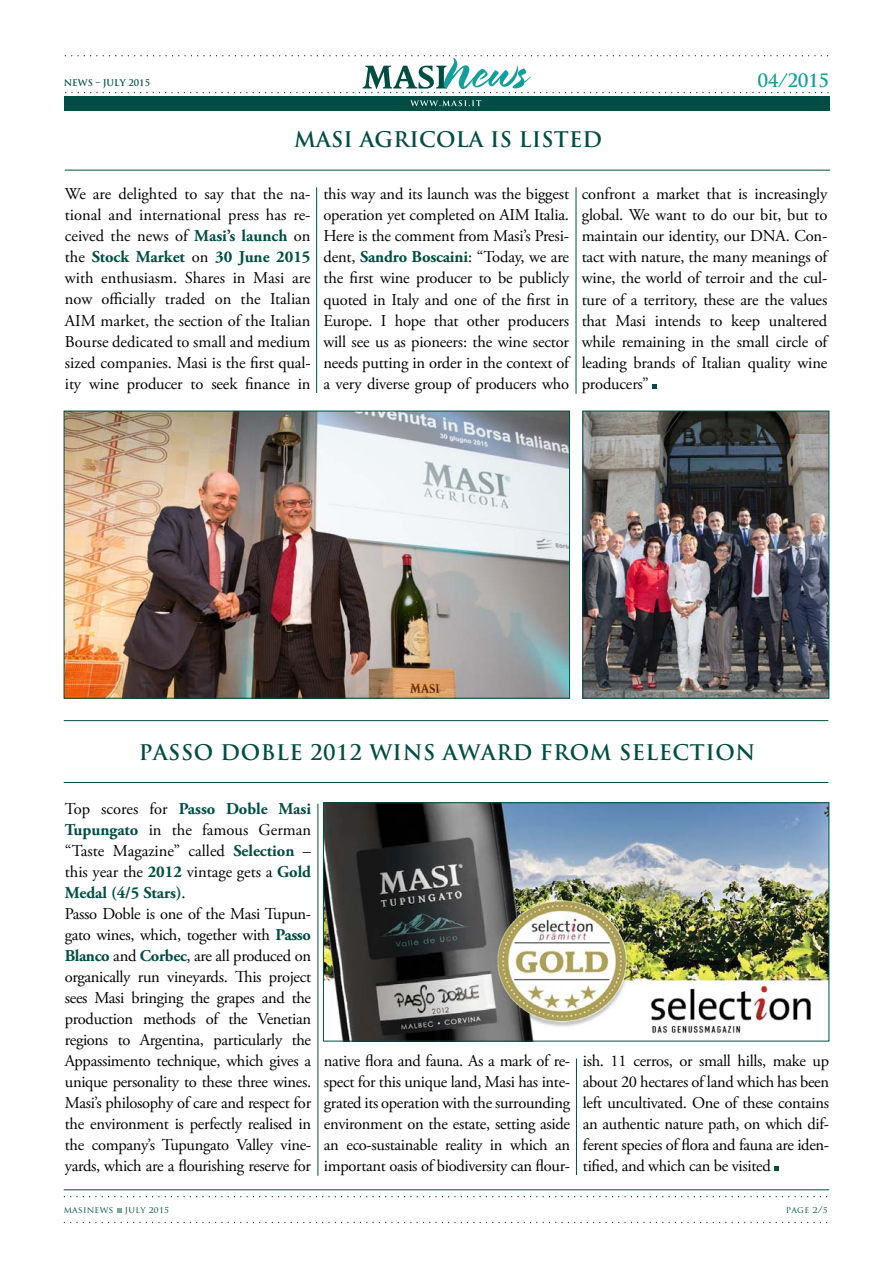
<style>
.page{position:relative;width:893px;height:1263px;background:#fff}
.page>*{position:absolute;margin:0;border:0;box-sizing:border-box;transform-origin:0 0}
.t1{font:700 21px "Trajan Pro";letter-spacing:.025em;color:#004d43}
.t2{font:700 18px "Trajan Pro";letter-spacing:-.025em;color:#129e9a}
.t3{font:16.5px/21.1px "Adobe Garamond Pro";letter-spacing:-.02em;color:#000;text-align:justify}
.t4{font:9px "Trajan Pro";letter-spacing:.025em;color:#004d43}
.t5{font:700 9px "Trajan Pro";color:#004d43}
.s1{font-weight:700;color:#004d43}
</style>
<div class="page">
<svg style="left:652px;top:384px;width:5px;height:5px"></svg>
<svg style="left:774px;top:1166px;width:5px;height:5px"></svg>
<svg style="left:64px;top:1222px;width:763px;height:1px"></svg>
<svg style="left:64px;top:1196px;width:763px;height:1px"></svg>
<svg style="left:117px;top:1208px;width:5px;height:5px"></svg>
<hr style="left:64px;top:1189px;width:765px;height:1px;background:#004d43">
<div style="left:64px;top:96px;width:765px;height:15px;background:#004d43"></div>
<svg style="left:410px;top:100px;width:71px;height:6px"></svg>
<svg style="left:65px;top:55px;width:764px;height:38px"></svg>
<img style="left:66px;top:413px;width:502px;height:283px">
<div style="left:64px;top:411px;width:506px;height:287px;border:1px solid #004d43"></div>
<img style="left:325px;top:804px;width:502px;height:235px">
<div style="left:323px;top:802px;width:506px;height:239px;border:1px solid #004d43"></div>
<img style="left:585px;top:413px;width:242px;height:283px">
<div style="left:583px;top:411px;width:246px;height:287px;border:1px solid #004d43"></div>
<hr style="left:64px;top:782px;width:764px;height:1px;background:#004d43">
<hr style="left:64px;top:720px;width:764px;height:1px;background:#004d43">
<hr style="left:65px;top:170px;width:765px;height:1px;background:#004d43">
<hr style="left:316px;top:187px;width:1px;height:206px;background:#004d43">
<hr style="left:576px;top:187px;width:1px;height:207px;background:#004d43">
<hr style="left:318px;top:804px;width:1px;height:372px;background:#004d43">
<hr style="left:576px;top:1058px;width:1px;height:117px;background:#004d43">
<p class="t5" style="left:64px;top:78px;width:88px">NEWS – JULY 2015</p>
<p class="t2" style="left:757px;top:69px;width:73px">04/2015</p>
<p class="t1" style="left:294px;top:127px;width:310px">MASI AGRICOLA IS LISTED</p>
<p class="t3" style="left:65px;top:183px;width:247px">We are delighted to say that the na&shy;tional and international press has re&shy;ceived the news of <span class="s1">Masi’s launch</span> on the <span class="s1">Stock Market</span> on <span class="s1">30 June 2015 </span>with enthusiasm. Shares in Masi are now officially traded on the Italian AIM market, the section of the Italian Bourse dedicated to small and medium sized companies. Masi is the first qual&shy;ity wine producer to seek finance in</p>
<p class="t3" style="left:323px;top:184px;width:247px">this way and its launch was the biggest operation yet completed on AIM Italia.<br>Here is the comment from Masi’s Presi&shy;dent, <span class="s1">Sandro Boscaini</span>: “Today, we are the first wine producer to be publicly quoted in Italy and one of the first in Europe. I hope that other producers will see us as pioneers: the wine sector needs putting in order in the context of a very diverse group of producers who</p>
<p class="t3" style="left:582px;top:184px;width:247px">confront a market that is increasingly global. We want to do our bit, but to maintain our identity, our DNA. Con&shy;tact with nature, the many meanings of wine, the world of terroir and the cul&shy;ture of a territory, these are the values that Masi intends to keep unaltered while remaining in the small circle of leading brands of Italian quality wine producers”</p>
<p class="t1" style="left:139px;top:739px;width:435px">PASSO DOBLE 2012 WINS AWARD FROM</p>
<p class="t1" style="left:619px;top:739px;width:138px">SELECTION</p>
<p class="t3" style="left:65px;top:799px;width:248px;text-align:left">Top scores for <span class="s1">Passo Doble Masi Tupungato</span> in the famous German “Taste Magazine” called <span class="s1">Selection</span> – this year the <span class="s1">2012</span> vintage gets a <span class="s1">Gold Medal (4/5 Stars)</span>.<br>Passo Doble is one of the Masi Tupun&shy;gato wines, which, together with <span class="s1">Passo Blanco</span> and <span class="s1">Corbec</span>, are all produced on organically run vineyards. This project sees Masi bringing the grapes and the production methods of the Venetian regions to Argentina, particularly the Appassimento technique, which gives a unique personality to these three wines.<br>Masi’s philosophy of care and respect for the environment is perfectly realised in the company’s Tupungato Valley vine&shy;yards, which are a flourishing reserve for</p>
<p class="t3" style="left:324px;top:1051px;width:248px">native flora and fauna. As a mark of re&shy;spect for this unique land, Masi has inte&shy;grated its operation with the surrounding environment on the estate, setting aside an eco-sustainable reality in which an important oasis of biodiversity can flour-</p>
<p class="t3" style="left:583px;top:1051px;width:248px">ish. 11 cerros, or small hills, make up about 20 hectares of land which has been left uncultivated. One of these contains an authentic nature path, on which dif&shy;ferent species of flora and fauna are iden&shy;tified, and which can be visited</p>
<p class="t4" style="left:64px;top:1204px;width:51px">MASINEWS</p>
<p class="t4" style="left:125px;top:1204px;width:45px">JULY 2015</p>
<p class="t4" style="left:786px;top:1204px;width:43px">PAGE 2/5</p>
</div>
